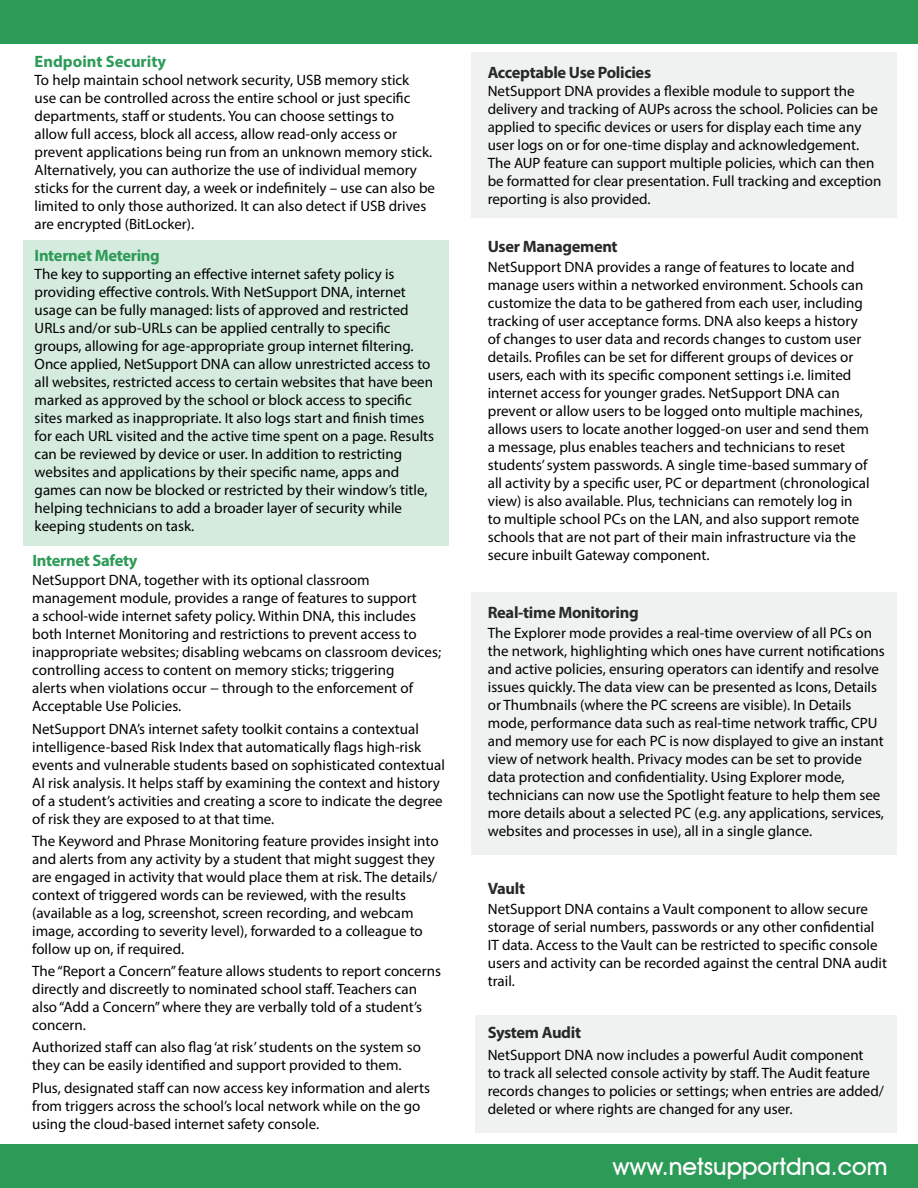
<style>
.page{position:relative;width:918px;height:1188px;background:#fff}
.page>*{position:absolute;margin:0;border:0;box-sizing:border-box;transform-origin:0 0}
.t1{font:500 24px "Avant Garde IT Cby BT";color:#fff}
.t2{font:700 16.5px "Myriad Pro";letter-spacing:-.02em;color:#282a2a}
.t3{font:700 16.5px "Myriad Pro";letter-spacing:-.02em;color:#2d9b58}
.t4{font:700 16.5px "Myriad Pro";color:#2d9b58}
.t5{font:15px/18px "Myriad Pro";color:#000}
</style>
<div class="page">
<div style="left:0;top:0;width:918px;height:43px;background:#2d9b58"></div>
<div style="left:0;top:1145px;width:918px;height:43px;background:#2d9b58"></div>
<div style="left:23px;top:240px;width:425px;height:306px;background:#d5ebde"></div>
<div style="left:472px;top:52px;width:425px;height:165px;background:#f0f2f1"></div>
<div style="left:472px;top:592px;width:425px;height:262px;background:#f0f2f1"></div>
<div style="left:475px;top:1015px;width:422px;height:118px;background:#f0f1f1"></div>
<p class="t4" style="left:35px;top:51px;width:133px">Endpoint Security</p>
<p class="t5" style="left:35px;top:71px;width:402px">To help maintain school network security, USB memory stick<br>use can be controlled across the entire school or just specific departments, staff or students. You can choose settings to<br>allow full access, block all access, allow read-only access or prevent applications being run from an unknown memory stick.<br>Alternatively, you can authorize the use of individual memory sticks for the current day, a week or indefinitely – use can also be limited to only those authorized. It can also detect if USB drives are encrypted (BitLocker).</p>
<p class="t3" style="left:35px;top:245px;width:127px">Internet Metering</p>
<p class="t5" style="left:35px;top:265px;width:401px">The key to supporting an effective internet safety policy is providing effective controls. With NetSupport DNA, internet usage can be fully managed: lists of approved and restricted URLs and/or sub-URLs can be applied centrally to specific groups, allowing for age-appropriate group internet filtering.<br>Once applied, NetSupport DNA can allow unrestricted access to all websites, restricted access to certain websites that have been marked as approved by the school or block access to specific sites marked as inappropriate. It also logs start and finish times for each URL visited and the active time spent on a page. Results can be reviewed by device or user. In addition to restricting websites and applications by their specific name, apps and games can now be blocked or restricted by their window’s title, helping technicians to add a broader layer of security while keeping students on task.</p>
<p class="t3" style="left:32px;top:550px;width:107px">Internet Safety</p>
<p class="t5" style="left:32px;top:571px;width:410px">NetSupport DNA, together with its optional classroom management module, provides a range of features to support<br>a school-wide internet safety policy. Within DNA, this includes both Internet Monitoring and restrictions to prevent access to inappropriate websites; disabling webcams on classroom devices; controlling access to content on memory sticks; triggering<br>alerts when violations occur − through to the enforcement of Acceptable Use Policies.</p>
<p class="t5" style="left:32px;top:719px;width:414px">NetSupport DNA’s internet safety toolkit contains a contextual intelligence-based Risk Index that automatically flags high-risk events and vulnerable students based on sophisticated contextual AI risk analysis. It helps staff by examining the context and history of a student’s activities and creating a score to indicate the degree of risk they are exposed to at that time.</p>
<p class="t5" style="left:32px;top:832px;width:408px">The Keyword and Phrase Monitoring feature provides insight into and alerts from any activity by a student that might suggest they are engaged in activity that would place them at risk. The details/ context of triggered words can be reviewed, with the results (available as a log, screenshot, screen recording, and webcam image, according to severity level), forwarded to a colleague to follow up on, if required.</p>
<p class="t5" style="left:32px;top:962px;width:410px">The “Report a Concern” feature allows students to report concerns directly and discreetly to nominated school staff. Teachers can also “Add a Concern” where they are verbally told of a student’s concern.</p>
<p class="t5" style="left:32px;top:1038px;width:390px">Authorized staff can also flag ‘at risk’ students on the system so they can be easily identified and support provided to them.</p>
<p class="t5" style="left:32px;top:1078px;width:399px">Plus, designated staff can now access key information and alerts from triggers across the school’s local network while on the go using the cloud-based internet safety console.</p>
<p class="t2" style="left:488px;top:61px;width:165px">Acceptable Use Policies</p>
<p class="t5" style="left:488px;top:82px;width:395px">NetSupport DNA provides a flexible module to support the delivery and tracking of AUPs across the school. Policies can be applied to specific devices or users for display each time any user logs on or for one-time display and acknowledgement.<br>The AUP feature can support multiple policies, which can then be formatted for clear presentation. Full tracking and exception reporting is also provided.</p>
<p class="t2" style="left:488px;top:236px;width:131px">User Management</p>
<p class="t5" style="left:488px;top:258px;width:383px">NetSupport DNA provides a range of features to locate and manage users within a networked environment. Schools can customize the data to be gathered from each user, including tracking of user acceptance forms. DNA also keeps a history of changes to user data and records changes to custom user details. Profiles can be set for different groups of devices or users, each with its specific component settings i.e. limited internet access for younger grades. NetSupport DNA can prevent or allow users to be logged onto multiple machines, allows users to locate another logged-on user and send them a message, plus enables teachers and technicians to reset students’ system passwords. A single time-based summary of all activity by a specific user, PC or department (chronological view) is also available. Plus, technicians can remotely log in<br>to multiple school PCs on the LAN, and also support remote schools that are not part of their main infrastructure via the secure inbuilt Gateway component.</p>
<p class="t2" style="left:488px;top:602px;width:152px">Real-time Monitoring</p>
<p class="t5" style="left:488px;top:624px;width:399px">The Explorer mode provides a real-time overview of all PCs on the network, highlighting which ones have current notifications and active policies, ensuring operators can identify and resolve issues quickly. The data view can be presented as Icons, Details or Thumbnails (where the PC screens are visible). In Details mode, performance data such as real-time network traffic, CPU and memory use for each PC is now displayed to give an instant view of network health. Privacy modes can be set to provide data protection and confidentiality. Using Explorer mode, technicians can now use the Spotlight feature to help them see more details about a selected PC (e.g. any applications, services, websites and processes in use), all in a single glance.</p>
<p class="t2" style="left:488px;top:877px;width:39px">Vault</p>
<p class="t5" style="left:488px;top:900px;width:401px">NetSupport DNA contains a Vault component to allow secure storage of serial numbers, passwords or any other confidential IT data. Access to the Vault can be restricted to specific console users and activity can be recorded against the central DNA audit trail.</p>
<p class="t2" style="left:488px;top:1022px;width:95px">System Audit</p>
<p class="t5" style="left:488px;top:1045px;width:398px">NetSupport DNA now includes a powerful Audit component<br>to track all selected console activity by staff. The Audit feature records changes to policies or settings; when entries are added/ deleted or where rights are changed for any user.</p>
<h1 class="t1" style="left:612px;top:1152px;width:277px">www.netsupportdna.com</h1>
</div>
